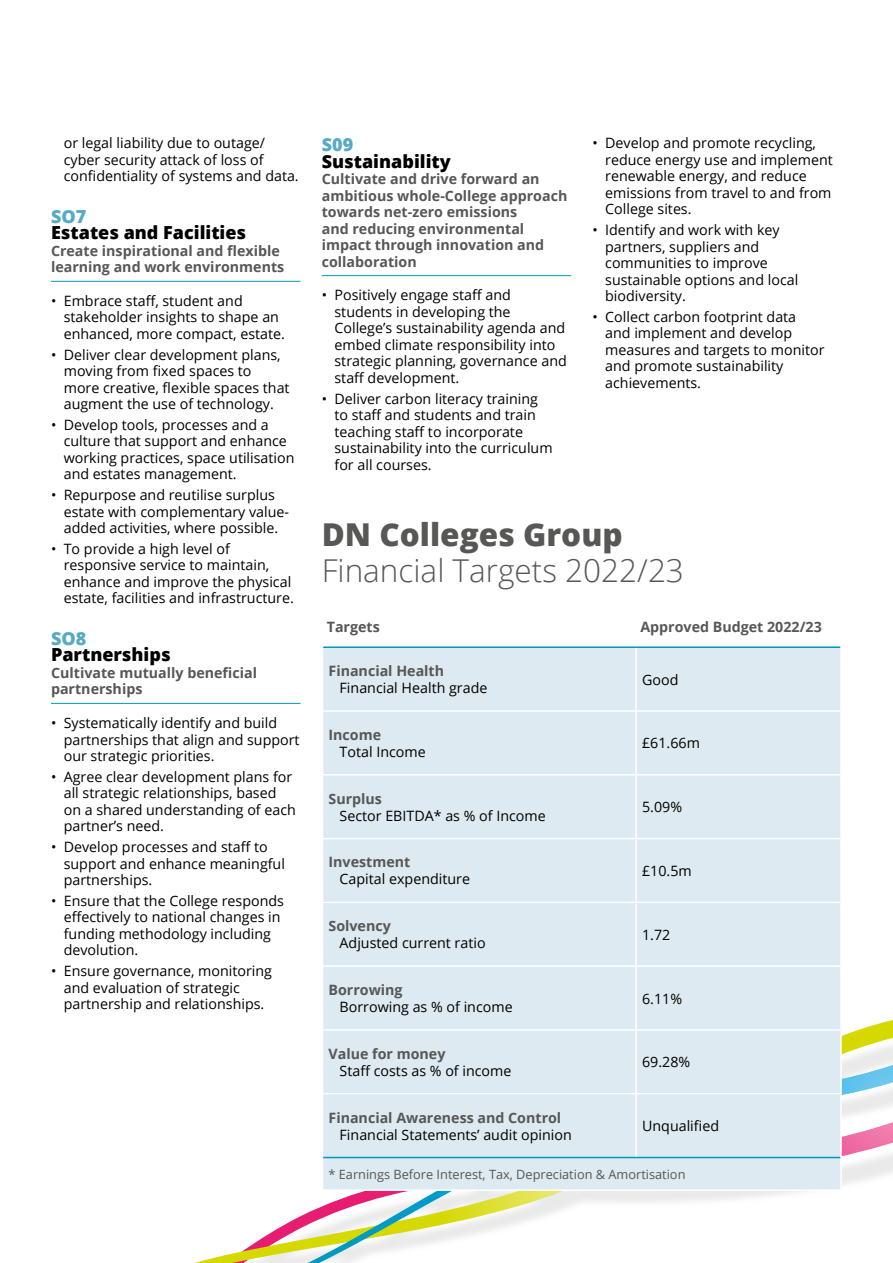
<style>
.page{position:relative;width:893px;height:1263px;background:#fff}
.page>*{position:absolute;margin:0;border:0;box-sizing:border-box;transform-origin:0 0}
.t1{font:300 31.5px "Open Sans";color:#575756}
.t2{font:800 31.5px "Open Sans";color:#575756}
.t3{font:800 18px "Open Sans";color:#000}
.t4{font:800 18px "Open Sans";color:#55abc5}
.t5{font:14.25px/16.5px "Open Sans";color:#000}
.t6{font:700 14.25px/16.5px "Open Sans";color:#575756}
.t7{font:12.75px "Open Sans";color:#575756}
</style>
<div class="page">
<svg style="left:195px;top:1020px;width:698px;height:243px"></svg>
<svg style="left:308px;top:1065px;width:107px;height:198px"></svg>
<svg style="left:415px;top:1191px;width:277px;height:72px"></svg>
<svg style="left:692px;top:1065px;width:201px;height:198px"></svg>
<hr style="left:51px;top:281px;width:249px;height:1px;background:#0098b6">
<hr style="left:51px;top:703px;width:249px;height:1px;background:#0098b6">
<hr style="left:322px;top:275px;width:249px;height:1px;background:#0098b6">
<div style="left:323px;top:648px;width:517px;height:541px;background:#ddeaf1"></div>
<hr style="left:635px;top:648px;width:2px;height:62px;background:#fff">
<hr style="left:322px;top:710px;width:314px;height:2px;background:#fff">
<hr style="left:636px;top:710px;width:206px;height:2px;background:#fff">
<hr style="left:635px;top:712px;width:2px;height:62px;background:#fff">
<hr style="left:322px;top:774px;width:314px;height:1px;background:#fff">
<hr style="left:636px;top:774px;width:206px;height:1px;background:#fff">
<hr style="left:635px;top:775px;width:2px;height:63px;background:#fff">
<hr style="left:322px;top:838px;width:314px;height:1px;background:#fff">
<hr style="left:636px;top:838px;width:206px;height:1px;background:#fff">
<hr style="left:635px;top:839px;width:2px;height:63px;background:#fff">
<hr style="left:322px;top:902px;width:314px;height:1px;background:#fff">
<hr style="left:636px;top:902px;width:206px;height:1px;background:#fff">
<hr style="left:635px;top:903px;width:2px;height:62px;background:#fff">
<hr style="left:322px;top:965px;width:314px;height:2px;background:#fff">
<hr style="left:322px;top:967px;width:1px;height:62px;background:#fff">
<hr style="left:636px;top:965px;width:206px;height:2px;background:#fff">
<hr style="left:635px;top:967px;width:2px;height:62px;background:#fff">
<hr style="left:840px;top:967px;width:2px;height:62px;background:#fff">
<hr style="left:322px;top:1029px;width:314px;height:2px;background:#fff">
<hr style="left:322px;top:1031px;width:1px;height:62px;background:#fff">
<hr style="left:636px;top:1029px;width:206px;height:2px;background:#fff">
<hr style="left:635px;top:1031px;width:2px;height:62px;background:#fff">
<hr style="left:840px;top:1031px;width:2px;height:62px;background:#fff">
<hr style="left:322px;top:1093px;width:314px;height:1px;background:#fff">
<hr style="left:322px;top:1094px;width:1px;height:63px;background:#fff">
<hr style="left:636px;top:1093px;width:206px;height:1px;background:#fff">
<hr style="left:635px;top:1094px;width:2px;height:63px;background:#fff">
<hr style="left:840px;top:1094px;width:2px;height:63px;background:#fff">
<hr style="left:322px;top:1157px;width:1px;height:32px;background:#fff">
<hr style="left:840px;top:1157px;width:2px;height:32px;background:#fff">
<hr style="left:322px;top:1189px;width:314px;height:2px;background:#fff">
<hr style="left:636px;top:1189px;width:206px;height:2px;background:#fff">
<hr style="left:323px;top:646px;width:313px;height:2px;background:#0098b6">
<hr style="left:636px;top:646px;width:204px;height:2px;background:#0098b6">
<hr style="left:323px;top:1157px;width:313px;height:1px;background:#0098b6">
<hr style="left:636px;top:1157px;width:204px;height:1px;background:#0098b6">
<p class="t5" style="left:64px;top:135px;width:236px">or legal liability due to outage/ cyber security attack of loss of confidentiality of systems and data.</p>
<p class="t4" style="left:51px;top:203px;width:37px">SO7</p>
<p class="t3" style="left:51px;top:219px;width:197px">Estates and Facilities</p>
<p class="t6" style="left:51px;top:242px;width:235px">Create inspirational and flexible learning and work environments</p>
<p class="t5" style="left:64px;top:292px;width:223px;text-indent:-13px">• Embrace staff, student and stakeholder insights to shape an enhanced, more compact, estate.</p>
<p class="t5" style="left:64px;top:346px;width:227px;text-indent:-13px">• Deliver clear development plans, moving from fixed spaces to more creative, flexible spaces that augment the use of technology.</p>
<p class="t5" style="left:64px;top:416px;width:232px;text-indent:-13px">• Develop tools, processes and a culture that support and enhance working practices, space utilisation and estates management.</p>
<p class="t5" style="left:64px;top:486px;width:227px;text-indent:-13px">• Repurpose and reutilise surplus estate with complementary value&shy;added activities, where possible.</p>
<p class="t5" style="left:64px;top:540px;width:232px;text-indent:-13px">• To provide a high level of responsive service to maintain, enhance and improve the physical estate, facilities and infrastructure.</p>
<p class="t4" style="left:51px;top:625px;width:37px">SO8</p>
<p class="t3" style="left:51px;top:641px;width:121px">Partnerships</p>
<p class="t6" style="left:51px;top:664px;width:208px">Cultivate mutually beneficial partnerships</p>
<p class="t5" style="left:64px;top:714px;width:237px;text-indent:-13px">• Systematically identify and build partnerships that align and support our strategic priorities.</p>
<p class="t5" style="left:64px;top:768px;width:234px;text-indent:-13px">• Agree clear development plans for all strategic relationships, based on a shared understanding of each partner’s need.</p>
<p class="t5" style="left:64px;top:838px;width:223px;text-indent:-13px">• Develop processes and staff to support and enhance meaningful partnerships.</p>
<p class="t5" style="left:64px;top:892px;width:222px;text-indent:-13px">• Ensure that the College responds effectively to national changes in funding methodology including devolution.</p>
<p class="t5" style="left:64px;top:962px;width:210px;text-indent:-13px">• Ensure governance, monitoring and evaluation of strategic partnership and relationships.</p>
<p class="t4" style="left:322px;top:131px;width:33px">S09</p>
<p class="t3" style="left:322px;top:148px;width:131px">Sustainability</p>
<p class="t6" style="left:322px;top:170px;width:247px">Cultivate and drive forward an ambitious whole-College approach towards net-zero emissions<br>and reducing environmental impact through innovation and collaboration</p>
<p class="t5" style="left:334px;top:286px;width:234px;text-indent:-13px">• Positively engage staff and students in developing the<br>College’s sustainability agenda and embed climate responsibility into strategic planning, governance and staff development.</p>
<p class="t5" style="left:334px;top:390px;width:220px;text-indent:-13px">• Deliver carbon literacy training to staff and students and train teaching staff to incorporate sustainability into the curriculum for all courses.</p>
<p class="t5" style="left:605px;top:135px;width:229px;text-indent:-13px">• Develop and promote recycling, reduce energy use and implement renewable energy, and reduce emissions from travel to and from<br>College sites.</p>
<p class="t5" style="left:605px;top:221px;width:195px;text-indent:-13px">• Identify and work with key partners, suppliers and communities to improve sustainable options and local biodiversity.</p>
<p class="t5" style="left:605px;top:308px;width:221px;text-indent:-13px">• Collect carbon footprint data and implement and develop measures and targets to monitor and promote sustainability achievements.</p>
<h1 class="t2" style="left:322px;top:510px;width:302px">DN Colleges Group</h1>
<h1 class="t1" style="left:322px;top:549px;width:364px">Financial Targets 2022/23</h1>
<p class="t6" style="left:327px;top:619px;width:55px">Targets</p>
<p class="t6" style="left:640px;top:619px;width:183px">Approved Budget 2022/23</p>
<p class="t6" style="left:328px;top:662px;width:117px">Financial Health</p>
<p class="t5" style="left:340px;top:679px;width:149px">Financial Health grade</p>
<p class="t5" style="left:642px;top:671px;width:38px">Good</p>
<p class="t6" style="left:328px;top:726px;width:54px">Income</p>
<p class="t5" style="left:340px;top:743px;width:88px">Total Income</p>
<p class="t6" style="left:328px;top:790px;width:55px">Surplus</p>
<p class="t5" style="left:340px;top:807px;width:208px">Sector EBITDA* as % of Income</p>
<p class="t6" style="left:328px;top:854px;width:83px">Investment</p>
<p class="t5" style="left:340px;top:871px;width:132px">Capital expenditure</p>
<p class="t6" style="left:328px;top:917px;width:64px">Solvency</p>
<p class="t5" style="left:340px;top:934px;width:147px">Adjusted current ratio</p>
<p class="t6" style="left:328px;top:981px;width:76px">Borrowing</p>
<p class="t5" style="left:340px;top:998px;width:175px">Borrowing as % of income</p>
<p class="t6" style="left:328px;top:1045px;width:118px">Value for money</p>
<p class="t5" style="left:340px;top:1062px;width:173px">Staff costs as % of income</p>
<p class="t5" style="left:642px;top:734px;width:59px">£61.66m</p>
<p class="t5" style="left:642px;top:798px;width:41px">5.09%</p>
<p class="t5" style="left:642px;top:862px;width:51px">£10.5m</p>
<p class="t5" style="left:642px;top:926px;width:30px">1.72</p>
<p class="t5" style="left:642px;top:990px;width:41px">6.11%</p>
<p class="t5" style="left:642px;top:1053px;width:50px">69.28%</p>
<p class="t6" style="left:328px;top:1109px;width:234px">Financial Awareness and Control</p>
<p class="t5" style="left:340px;top:1126px;width:234px">Financial Statements’ audit opinion</p>
<p class="t5" style="left:642px;top:1117px;width:78px">Unqualified</p>
<p class="t7" style="left:328px;top:1165px;width:358px">* Earnings Before Interest, Tax, Depreciation &amp; Amortisation</p>
</div>
